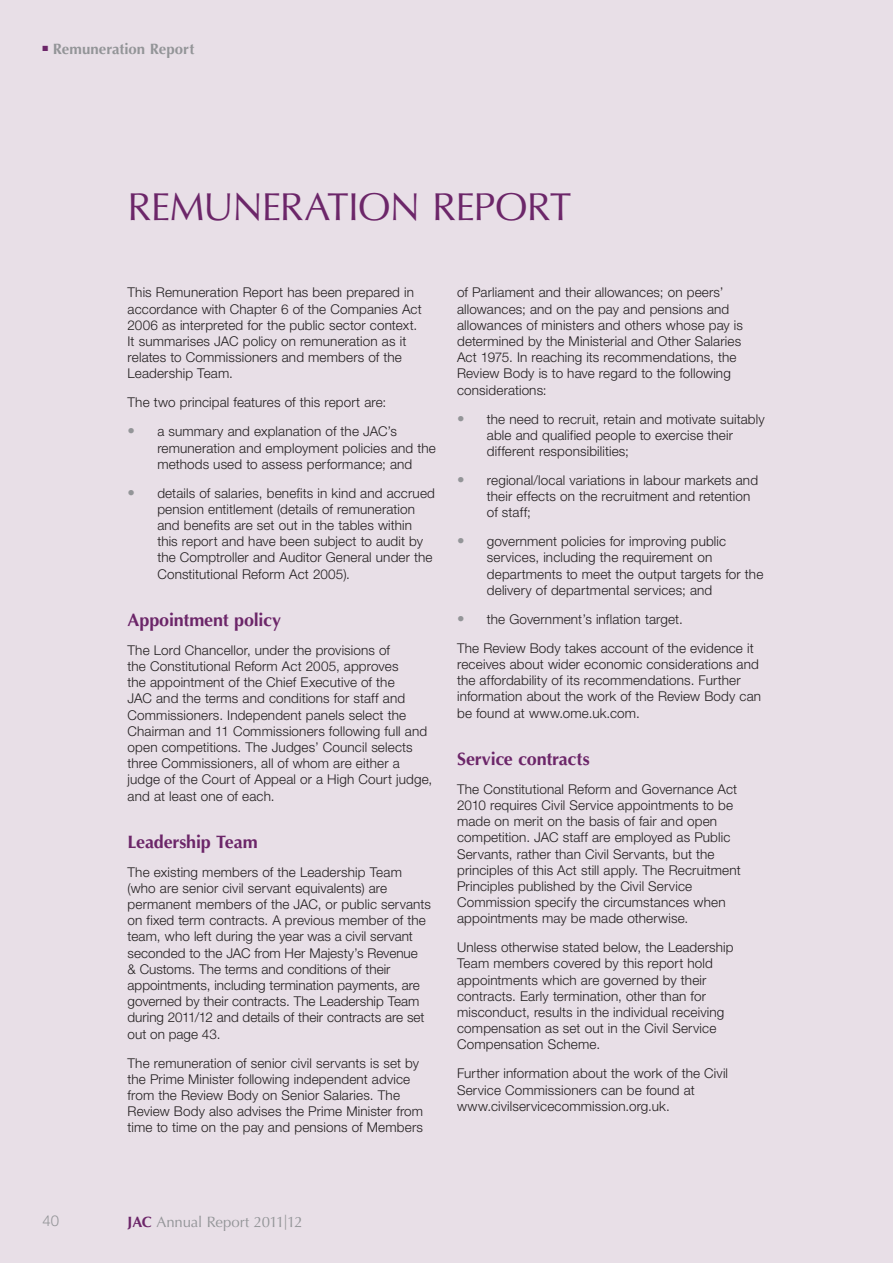
<style>
.page{position:relative;width:893px;height:1263px;background:#e8dfe7}
.page>*{position:absolute;margin:0;border:0;box-sizing:border-box;transform-origin:0 0}
.Chapter_head{font:39px "Optima LT Std";letter-spacing:-.02em;color:#6c2669}
.ACCOUNT_SUB_HEAD_1{font:700 18px "Optima LT Std";letter-spacing:-.01em;color:#6c2669}
.t1{font:15px "Optima LT Std";letter-spacing:-.015em;color:#939598}
.t2{font:700 15px "Optima LT Std";letter-spacing:.005em;color:#939598}
.t3{font:300 15px "Helvetica Neue LT Pro";color:#939598}
.ACCOUNT_copy{font:300 13.5px/16.2px "Helvetica Neue LT Pro";letter-spacing:.01em;color:#231f20}
.s1{color:#6c2669}
.s2{font-size:15px;color:#939598}
.s3{font-weight:700;color:#6c2669}
</style>
<div class="page">
<p class="t2" style="left:43px;top:40px;width:153px"><span class="s1">■</span> Remuneration Report</p>
<p class="Chapter_head" style="left:128px;top:184px;width:445px">REMUNERATION REPORT</p>
<p class="ACCOUNT_copy" style="left:128px;top:284px;width:296px">This Remuneration Report has been prepared in accordance with Chapter 6 of the Companies Act 2006 as interpreted for the public sector context.<br>It summarises JAC policy on remuneration as it relates to Commissioners and members of the Leadership Team.</p>
<p class="ACCOUNT_copy" style="left:128px;top:394px;width:260px">The two principal features of this report are:</p>
<p class="ACCOUNT_copy" style="left:157px;top:423px;width:280px;text-indent:-30px"><span class="s2">•</span> a summary and explanation of the JAC’s remuneration and employment policies and the methods used to assess performance; and</p>
<p class="ACCOUNT_copy" style="left:157px;top:484px;width:279px;text-indent:-30px"><span class="s2">•</span> details of salaries, benefits in kind and accrued pension entitlement (details of remuneration and benefits are set out in the tables within this report and have been subject to audit by the Comptroller and Auditor General under the Constitutional Reform Act 2005).</p>
<p class="ACCOUNT_SUB_HEAD_1" style="left:128px;top:609px;width:155px">Appointment policy</p>
<p class="ACCOUNT_copy" style="left:128px;top:642px;width:306px">The Lord Chancellor, under the provisions of<br>the Constitutional Reform Act 2005, approves<br>the appointment of the Chief Executive of the<br>JAC and the terms and conditions for staff and Commissioners. Independent panels select the Chairman and 11 Commissioners following full and open competitions. The Judges’ Council selects three Commissioners, all of whom are either a judge of the Court of Appeal or a High Court judge, and at least one of each.</p>
<p class="ACCOUNT_SUB_HEAD_1" style="left:128px;top:831px;width:132px">Leadership Team</p>
<p class="ACCOUNT_copy" style="left:128px;top:863px;width:305px">The existing members of the Leadership Team (who are senior civil servant equivalents) are permanent members of the JAC, or public servants on fixed term contracts. A previous member of the team, who left during the year was a civil servant seconded to the JAC from Her Majesty’s Revenue<br>&amp; Customs. The terms and conditions of their appointments, including termination payments, are governed by their contracts. The Leadership Team during 2011/12 and details of their contracts are set out on page 43.</p>
<p class="ACCOUNT_copy" style="left:128px;top:1054px;width:297px">The remuneration of senior civil servants is set by the Prime Minister following independent advice from the Review Body on Senior Salaries. The Review Body also advises the Prime Minister from time to time on the pay and pensions of Members</p>
<p class="ACCOUNT_copy" style="left:457px;top:284px;width:287px">of Parliament and their allowances; on peers’ allowances; and on the pay and pensions and allowances of ministers and others whose pay is determined by the Ministerial and Other Salaries Act 1975. In reaching its recommendations, the Review Body is to have regard to the following considerations:</p>
<p class="ACCOUNT_copy" style="left:487px;top:410px;width:279px;text-indent:-30px"><span class="s2">•</span> the need to recruit, retain and motivate suitably able and qualified people to exercise their different responsibilities;</p>
<p class="ACCOUNT_copy" style="left:487px;top:472px;width:273px;text-indent:-30px"><span class="s2">•</span> regional/local variations in labour markets and their effects on the recruitment and retention of staff;</p>
<p class="ACCOUNT_copy" style="left:487px;top:533px;width:278px;text-indent:-30px"><span class="s2">•</span> government policies for improving public services, including the requirement on departments to meet the output targets for the delivery of departmental services; and</p>
<p class="ACCOUNT_copy" style="left:457px;top:611px;width:227px"><span class="s2">•</span> the Government’s inflation target.</p>
<p class="ACCOUNT_copy" style="left:457px;top:640px;width:306px">The Review Body takes account of the evidence it receives about wider economic considerations and the affordability of its recommendations. Further information about the work of the Review Body can be found at www.ome.uk.com.</p>
<p class="ACCOUNT_SUB_HEAD_1" style="left:457px;top:748px;width:134px">Service contracts</p>
<p class="ACCOUNT_copy" style="left:457px;top:780px;width:285px">The Constitutional Reform and Governance Act 2010 requires Civil Service appointments to be made on merit on the basis of fair and open competition. JAC staff are employed as Public Servants, rather than Civil Servants, but the principles of this Act still apply. The Recruitment Principles published by the Civil Service Commission specify the circumstances when appointments may be made otherwise.</p>
<p class="ACCOUNT_copy" style="left:457px;top:939px;width:278px">Unless otherwise stated below, the Leadership Team members covered by this report hold appointments which are governed by their contracts. Early termination, other than for misconduct, results in the individual receiving compensation as set out in the Civil Service Compensation Scheme.</p>
<p class="ACCOUNT_copy" style="left:457px;top:1065px;width:272px">Further information about the work of the Civil<br>Service Commissioners can be found at www.civilservicecommission.org.uk.</p>
<p class="t3" style="left:43px;top:1212px;width:18px">40</p>
<p class="t1" style="left:128px;top:1213px;width:177px"><span class="s3">JAC</span> Annual Report 2011|12</p>
</div>
